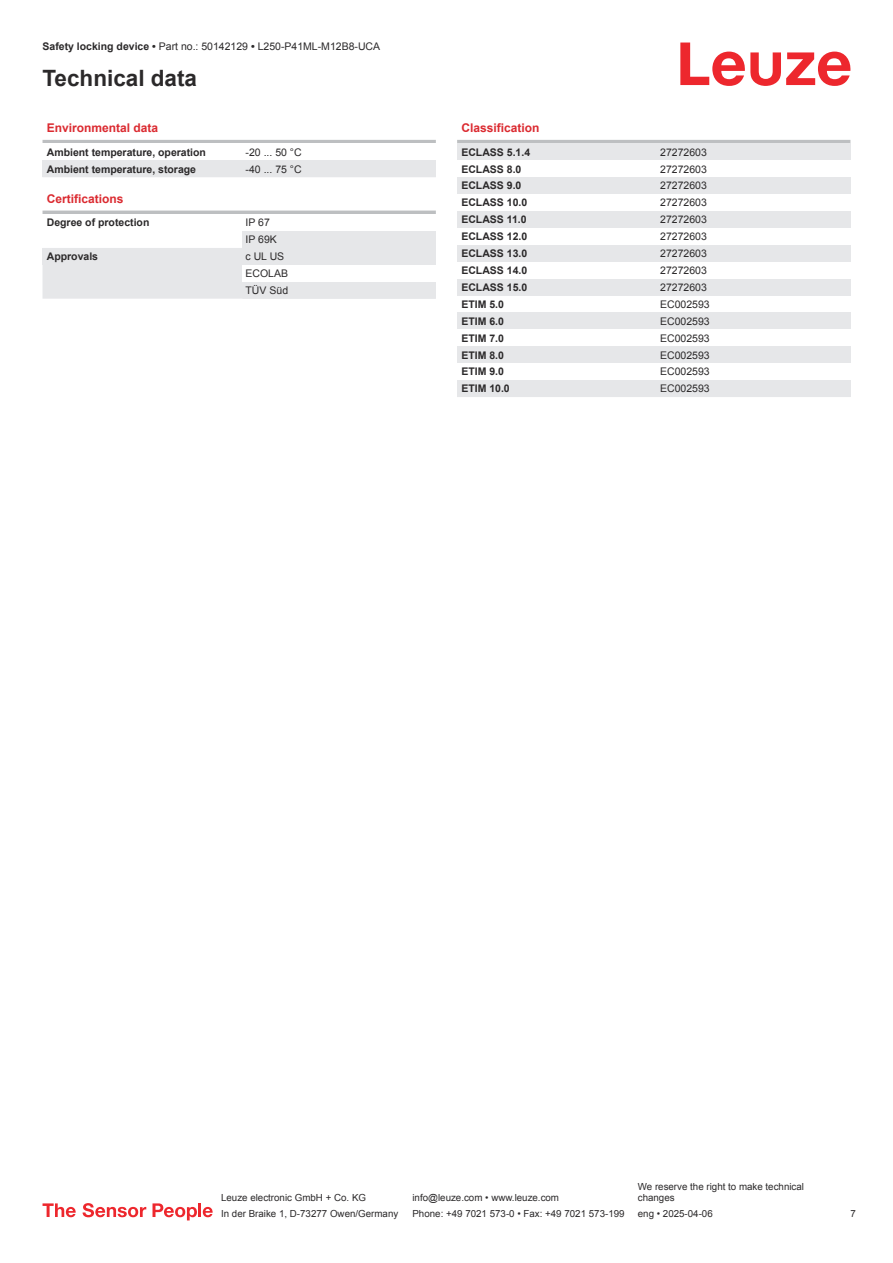
<style>
.page{position:relative;width:893px;height:1263px;background:#fff}
.page>*{position:absolute;margin:0;border:0;box-sizing:border-box;transform-origin:0 0}
.t1{font:700 22.5px "Arial";color:#2b292a}
.t2{font:700 12px "Arial";color:#db2a30}
.t3{font:10.5px/17px "Arial";color:#2b292a}
.t4{font:700 10.5px "Arial";color:#2b292a}
.t5{font:9.75px/11.7px "Arial";color:#2b292a}
.s1{font-weight:700}
</style>
<div class="page">
<svg style="left:680px;top:43px;width:170px;height:43px"></svg>
<div style="left:43px;top:265px;width:199px;height:34px;background:#e6e7e9"></div>
<hr style="left:43px;top:140px;width:393px;height:3px;background:#bdbfc1">
<div style="left:43px;top:160px;width:199px;height:17px;background:#e6e7e9"></div>
<div style="left:242px;top:160px;width:194px;height:17px;background:#e6e7e9"></div>
<hr style="left:43px;top:211px;width:393px;height:3px;background:#bdbfc1">
<div style="left:242px;top:231px;width:194px;height:17px;background:#e6e7e9"></div>
<div style="left:43px;top:248px;width:199px;height:17px;background:#e6e7e9"></div>
<div style="left:242px;top:248px;width:194px;height:51px;background:#e6e7e9"></div>
<div style="left:242px;top:265px;width:194px;height:17px;background:#fff"></div>
<hr style="left:457px;top:140px;width:393px;height:3px;background:#bdbfc1">
<div style="left:457px;top:143px;width:200px;height:17px;background:#e6e7e9"></div>
<div style="left:657px;top:143px;width:193px;height:17px;background:#e6e7e9"></div>
<div style="left:457px;top:177px;width:200px;height:17px;background:#e6e7e9"></div>
<div style="left:657px;top:177px;width:193px;height:17px;background:#e6e7e9"></div>
<div style="left:457px;top:211px;width:200px;height:17px;background:#e6e7e9"></div>
<div style="left:657px;top:211px;width:193px;height:17px;background:#e6e7e9"></div>
<div style="left:457px;top:245px;width:200px;height:17px;background:#e6e7e9"></div>
<div style="left:657px;top:245px;width:193px;height:17px;background:#e6e7e9"></div>
<div style="left:457px;top:279px;width:200px;height:17px;background:#e6e7e9"></div>
<div style="left:657px;top:279px;width:193px;height:17px;background:#e6e7e9"></div>
<div style="left:457px;top:312px;width:200px;height:17px;background:#e6e7e9"></div>
<div style="left:657px;top:312px;width:193px;height:17px;background:#e6e7e9"></div>
<div style="left:457px;top:346px;width:200px;height:17px;background:#e6e7e9"></div>
<div style="left:657px;top:346px;width:193px;height:17px;background:#e6e7e9"></div>
<div style="left:457px;top:380px;width:200px;height:17px;background:#e6e7e9"></div>
<div style="left:657px;top:380px;width:193px;height:17px;background:#e6e7e9"></div>
<svg style="left:43px;top:1203px;width:33px;height:14px"></svg>
<svg style="left:83px;top:1203px;width:63px;height:14px"></svg>
<svg style="left:153px;top:1203px;width:44px;height:17px"></svg>
<hr style="left:198px;top:1203px;width:3px;height:14px;background:#ed272d">
<svg style="left:203px;top:1207px;width:10px;height:10px"></svg>
<p class="t3" style="left:43px;top:39px;width:339px"><span class="s1">Safety locking device •</span> Part no.: 50142129 <span class="s1">•</span> L250-P41ML-M12B8-UCA</p>
<h1 class="t1" style="left:43px;top:70px;width:156px">Technical data</h1>
<p class="t2" style="left:47px;top:123px;width:113px">Environmental data</p>
<p class="t4" style="left:47px;top:148px;width:161px">Ambient temperature, operation</p>
<p class="t3" style="left:246px;top:144px;width:58px">-20 ... 50 °C</p>
<p class="t4" style="left:47px;top:165px;width:151px">Ambient temperature, storage</p>
<p class="t3" style="left:246px;top:161px;width:58px">-40 ... 75 °C</p>
<p class="t2" style="left:47px;top:194px;width:78px">Certifications</p>
<p class="t4" style="left:47px;top:219px;width:104px">Degree of protection</p>
<p class="t3" style="left:246px;top:215px;width:33px">IP 67<br>IP 69K</p>
<p class="t4" style="left:47px;top:252px;width:53px">Approvals</p>
<p class="t3" style="left:246px;top:249px;width:44px">c UL US<br>ECOLAB<br>TÜV Süd</p>
<p class="t2" style="left:461px;top:123px;width:80px">Classification</p>
<p class="t4" style="left:461px;top:148px;width:70px">ECLASS 5.1.4</p>
<p class="t3" style="left:660px;top:144px;width:48px">27272603</p>
<p class="t4" style="left:461px;top:165px;width:62px">ECLASS 8.0</p>
<p class="t3" style="left:660px;top:161px;width:48px">27272603</p>
<p class="t4" style="left:461px;top:182px;width:62px">ECLASS 9.0</p>
<p class="t3" style="left:660px;top:178px;width:48px">27272603</p>
<p class="t4" style="left:461px;top:199px;width:67px">ECLASS 10.0</p>
<p class="t3" style="left:660px;top:195px;width:48px">27272603</p>
<p class="t4" style="left:461px;top:216px;width:67px">ECLASS 11.0</p>
<p class="t3" style="left:660px;top:212px;width:48px">27272603</p>
<p class="t4" style="left:461px;top:233px;width:67px">ECLASS 12.0</p>
<p class="t3" style="left:660px;top:229px;width:48px">27272603</p>
<p class="t4" style="left:461px;top:249px;width:67px">ECLASS 13.0</p>
<p class="t3" style="left:660px;top:246px;width:48px">27272603</p>
<p class="t4" style="left:461px;top:266px;width:67px">ECLASS 14.0</p>
<p class="t3" style="left:660px;top:263px;width:48px">27272603</p>
<p class="t4" style="left:461px;top:283px;width:67px">ECLASS 15.0</p>
<p class="t3" style="left:660px;top:280px;width:48px">27272603</p>
<p class="t4" style="left:461px;top:300px;width:44px">ETIM 5.0</p>
<p class="t3" style="left:660px;top:297px;width:51px">EC002593</p>
<p class="t4" style="left:461px;top:317px;width:44px">ETIM 6.0</p>
<p class="t3" style="left:660px;top:313px;width:51px">EC002593</p>
<p class="t4" style="left:461px;top:334px;width:44px">ETIM 7.0</p>
<p class="t3" style="left:660px;top:330px;width:51px">EC002593</p>
<p class="t4" style="left:461px;top:351px;width:44px">ETIM 8.0</p>
<p class="t3" style="left:660px;top:347px;width:51px">EC002593</p>
<p class="t4" style="left:461px;top:368px;width:44px">ETIM 9.0</p>
<p class="t3" style="left:660px;top:364px;width:51px">EC002593</p>
<p class="t4" style="left:461px;top:385px;width:50px">ETIM 10.0</p>
<p class="t3" style="left:660px;top:381px;width:51px">EC002593</p>
<p class="t5" style="left:221px;top:1193px;width:146px">Leuze electronic GmbH + Co. KG</p>
<p class="t5" style="left:412px;top:1193px;width:148px">info@leuze.com • www.leuze.com</p>
<p class="t5" style="left:638px;top:1181px;width:168px">We reserve the right to make technical changes</p>
<p class="t5" style="left:221px;top:1209px;width:179px">In der Braike 1, D-73277 Owen/Germany</p>
<p class="t5" style="left:412px;top:1209px;width:214px">Phone: +49 7021 573-0 • Fax: +49 7021 573-199</p>
<p class="t5" style="left:638px;top:1209px;width:76px">eng • 2025-04-06</p>
<p class="t5" style="left:850px;top:1209px;width:7px">7</p>
</div>
